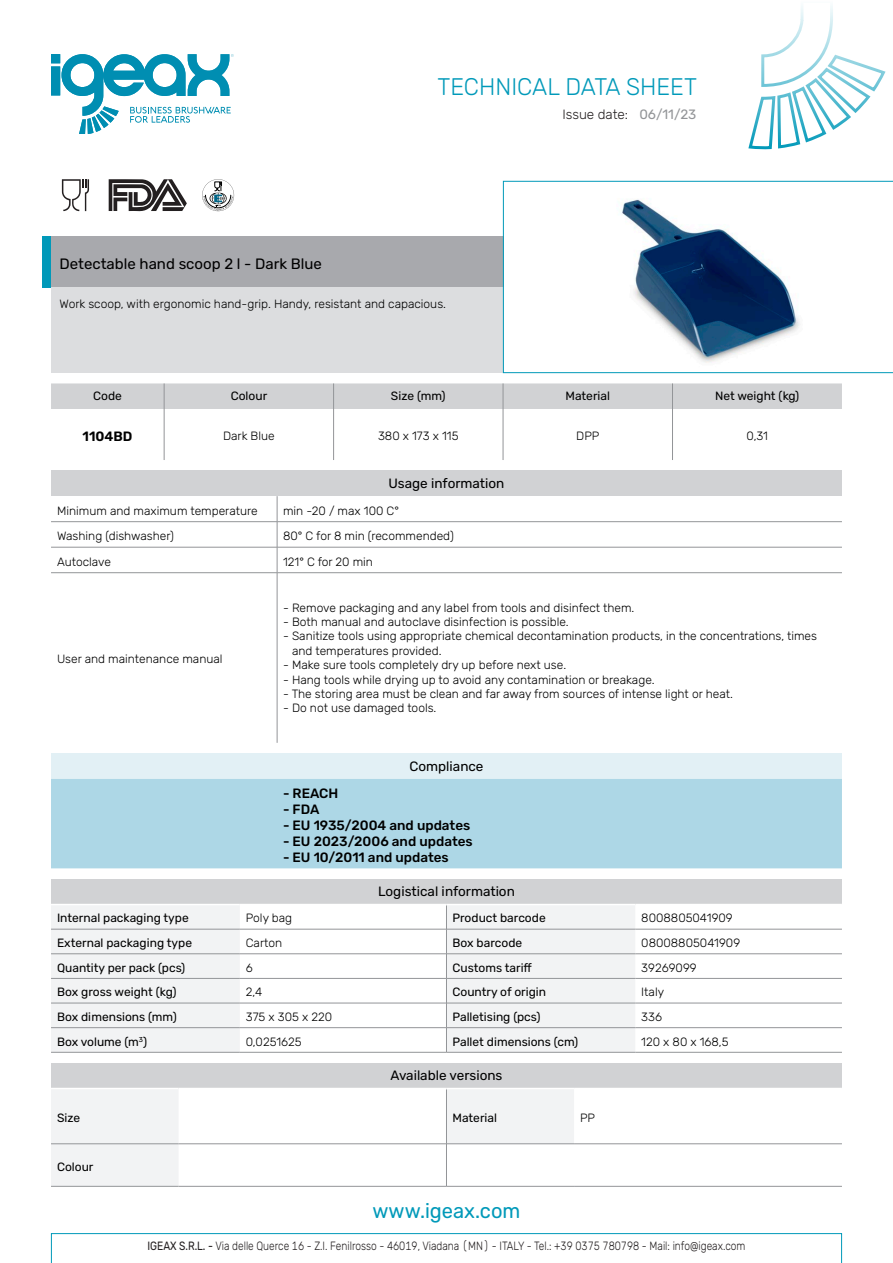
<style>
.page{position:relative;width:893px;height:1263px;background:#fff}
.page>*{position:absolute;margin:0;border:0;box-sizing:border-box;transform-origin:0 0}
.t1{font:300 24px "Rubik";color:#0099b9}
.t2{font:20.85px "Rubik";color:#0099b9;scale:.96 1}
.t3{font:15px "Rubik";color:#000}
.t4{font:500 13.5px "Rubik";color:#000}
.t5{font:13.5px "Rubik";color:#000}
.t6{font:300 13.5px "Rubik";color:#231f20}
.t7{font:13.5px "Rubik";color:#939598}
.t8{font:600 13.5px "Rubik";color:#000}
.t9{font:300 12px/14.4px "Rubik";color:#000}
.t10{font:12px "Rubik";color:#000}
.t11{font:300 12px "Rubik";color:#231f20;scale:.85 1}
.s1{font-weight:400}
</style>
<div class="page">
<svg style="left:51px;top:1233px;width:791px;height:30px"></svg>
<svg style="left:51px;top:54px;width:183px;height:79px"></svg>
<svg style="left:748px;top:6px;width:138px;height:144px"></svg>
<div style="left:51px;top:383px;width:791px;height:26px;background:#d1d2d4"></div>
<hr style="left:164px;top:409px;width:1px;height:51px;background:#939598">
<hr style="left:333px;top:409px;width:1px;height:51px;background:#939598">
<hr style="left:503px;top:409px;width:1px;height:51px;background:#939598">
<hr style="left:672px;top:409px;width:1px;height:51px;background:#939598">
<div style="left:51px;top:753px;width:791px;height:26px;background:#e2f0f5"></div>
<div style="left:51px;top:779px;width:791px;height:89px;background:#add7e6"></div>
<svg style="left:109px;top:179px;width:78px;height:32px"></svg>
<svg style="left:202px;top:179px;width:32px;height:32px"></svg>
<svg style="left:62px;top:179px;width:27px;height:32px"></svg>
<div style="left:51px;top:1063px;width:791px;height:25px;background:#d1d2d4"></div>
<svg style="left:51px;top:1090px;width:523px;height:96px"></svg>
<div style="left:446px;top:1144px;width:128px;height:42px;background:#fff"></div>
<hr style="left:179px;top:1143px;width:267px;height:1px;background:#939598">
<hr style="left:447px;top:1143px;width:127px;height:1px;background:#939598">
<hr style="left:574px;top:1143px;width:268px;height:1px;background:#939598">
<hr style="left:51px;top:1186px;width:128px;height:1px;background:#939598">
<hr style="left:179px;top:1186px;width:267px;height:1px;background:#939598">
<hr style="left:446px;top:1186px;width:128px;height:1px;background:#939598">
<hr style="left:574px;top:1186px;width:268px;height:1px;background:#939598">
<hr style="left:446px;top:1089px;width:1px;height:55px;background:#939598">
<hr style="left:446px;top:1144px;width:1px;height:42px;background:#939598">
<hr style="left:51px;top:1143px;width:128px;height:1px;background:#939598">
<div style="left:51px;top:237px;width:452px;height:51px;background:#a8a9ad"></div>
<div style="left:43px;top:237px;width:8px;height:51px;background:#0099b9"></div>
<div style="left:51px;top:288px;width:452px;height:85px;background:#dcdddf"></div>
<div style="left:51px;top:471px;width:791px;height:25px;background:#d1d2d4"></div>
<svg style="left:277px;top:496px;width:1px;height:76px"></svg>
<hr style="left:277px;top:573px;width:1px;height:170px;background:#939598">
<hr style="left:51px;top:521px;width:226px;height:1px;background:#939598">
<hr style="left:277px;top:521px;width:565px;height:1px;background:#939598">
<hr style="left:51px;top:547px;width:226px;height:1px;background:#939598">
<hr style="left:277px;top:547px;width:565px;height:1px;background:#939598">
<hr style="left:51px;top:572px;width:226px;height:1px;background:#939598">
<hr style="left:277px;top:572px;width:565px;height:1px;background:#939598">
<div style="left:51px;top:879px;width:791px;height:25px;background:#d1d2d4"></div>
<svg style="left:51px;top:906px;width:584px;height:146px;fill:#f2f3f4"></svg>
<svg style="left:446px;top:905px;width:1px;height:147px"></svg>
<hr style="left:446px;top:929px;width:189px;height:1px;background:#939598">
<hr style="left:635px;top:929px;width:207px;height:1px;background:#939598">
<hr style="left:51px;top:953px;width:189px;height:1px;background:#939598">
<hr style="left:240px;top:953px;width:206px;height:1px;background:#939598">
<hr style="left:446px;top:953px;width:189px;height:1px;background:#939598">
<hr style="left:635px;top:953px;width:207px;height:1px;background:#939598">
<hr style="left:51px;top:978px;width:189px;height:1px;background:#939598">
<hr style="left:240px;top:978px;width:206px;height:1px;background:#939598">
<hr style="left:446px;top:978px;width:189px;height:1px;background:#939598">
<hr style="left:635px;top:978px;width:207px;height:1px;background:#939598">
<hr style="left:51px;top:1003px;width:189px;height:1px;background:#939598">
<hr style="left:240px;top:1003px;width:206px;height:1px;background:#939598">
<hr style="left:446px;top:1003px;width:189px;height:1px;background:#939598">
<hr style="left:635px;top:1003px;width:207px;height:1px;background:#939598">
<hr style="left:51px;top:1027px;width:189px;height:1px;background:#939598">
<hr style="left:240px;top:1027px;width:206px;height:1px;background:#939598">
<hr style="left:446px;top:1027px;width:189px;height:1px;background:#939598">
<hr style="left:635px;top:1027px;width:207px;height:1px;background:#939598">
<hr style="left:446px;top:1052px;width:189px;height:1px;background:#939598">
<hr style="left:635px;top:1052px;width:207px;height:1px;background:#939598">
<hr style="left:240px;top:929px;width:206px;height:1px;background:#939598">
<hr style="left:51px;top:1052px;width:189px;height:1px;background:#939598">
<hr style="left:240px;top:1052px;width:206px;height:1px;background:#939598">
<hr style="left:51px;top:929px;width:189px;height:1px;background:#939598">
<svg style="left:503px;top:181px;width:390px;height:192px"></svg>
<p class="t1" style="left:437px;top:73px;width:261px">TECHNICAL DATA SHEET</p>
<p class="t6" style="left:562px;top:107px;width:67px">Issue date:</p>
<p class="t7" style="left:639px;top:107px;width:59px">06/11/23</p>
<p class="t3" style="left:60px;top:256px;width:264px">Detectable hand scoop 2 l - Dark Blue</p>
<p class="t9" style="left:60px;top:296px;width:388px">Work scoop, with ergonomic hand-grip. Handy, resistant and capacious.</p>
<p class="t10" style="left:93px;top:390px;width:30px">Code</p>
<p class="t10" style="left:231px;top:390px;width:38px">Colour</p>
<p class="t10" style="left:391px;top:390px;width:56px">Size (mm)</p>
<p class="t10" style="left:565px;top:390px;width:46px">Material</p>
<p class="t10" style="left:715px;top:390px;width:86px">Net weight (kg)</p>
<p class="t8" style="left:83px;top:429px;width:51px">1104BD</p>
<p class="t9" style="left:223px;top:429px;width:53px">Dark Blue</p>
<p class="t9" style="left:378px;top:429px;width:82px">380 x 173 x 115</p>
<p class="t9" style="left:576px;top:429px;width:25px">DPP</p>
<p class="t9" style="left:746px;top:429px;width:23px">0,31</p>
<p class="t5" style="left:388px;top:476px;width:117px">Usage information</p>
<p class="t9" style="left:57px;top:503px;width:202px">Minimum and maximum temperature</p>
<p class="t9" style="left:283px;top:503px;width:117px">min -20 / max 100 C°</p>
<p class="t9" style="left:57px;top:529px;width:119px">Washing (dishwasher)</p>
<p class="t9" style="left:283px;top:529px;width:172px">80° C for 8 min (recommended)</p>
<p class="t9" style="left:57px;top:554px;width:55px">Autoclave</p>
<p class="t9" style="left:283px;top:554px;width:91px">121° C for 20 min</p>
<p class="t9" style="left:57px;top:652px;width:167px">User and maintenance manual</p>
<p class="t9" style="left:283px;top:600px;width:353px">- Remove packaging and any label from tools and disinfect them.</p>
<p class="t9" style="left:283px;top:615px;width:287px">- Both manual and autoclave disinfection is possible.</p>
<p class="t9" style="left:292px;top:629px;width:526px;text-indent:-9px">- Sanitize tools using appropriate chemical decontamination products, in the concentrations, times and temperatures provided.</p>
<p class="t9" style="left:283px;top:658px;width:285px">- Make sure tools completely dry up before next use.</p>
<p class="t9" style="left:283px;top:672px;width:373px">- Hang tools while drying up to avoid any contamination or breakage.</p>
<p class="t9" style="left:283px;top:687px;width:451px">- The storing area must be clean and far away from sources of intense light or heat.</p>
<p class="t9" style="left:283px;top:701px;width:155px">- Do not use damaged tools.</p>
<p class="t5" style="left:409px;top:759px;width:76px">Compliance</p>
<p class="t4" style="left:283px;top:785px;width:57px">- REACH</p>
<p class="t4" style="left:283px;top:801px;width:38px">- FDA</p>
<p class="t4" style="left:283px;top:818px;width:189px">- EU 1935/2004 and updates</p>
<p class="t4" style="left:283px;top:834px;width:191px">- EU 2023/2006 and updates</p>
<p class="t4" style="left:283px;top:850px;width:167px">- EU 10/2011 and updates</p>
<p class="t5" style="left:378px;top:884px;width:138px">Logistical information</p>
<p class="t10" style="left:57px;top:911px;width:133px">Internal packaging type</p>
<p class="t9" style="left:246px;top:911px;width:48px">Poly bag</p>
<p class="t10" style="left:452px;top:911px;width:95px">Product barcode</p>
<p class="t9" style="left:641px;top:911px;width:93px">8008805041909</p>
<p class="t10" style="left:57px;top:936px;width:137px">External packaging type</p>
<p class="t9" style="left:246px;top:936px;width:38px">Carton</p>
<p class="t10" style="left:452px;top:936px;width:71px">Box barcode</p>
<p class="t9" style="left:641px;top:936px;width:100px">08008805041909</p>
<p class="t10" style="left:57px;top:961px;width:130px">Quantity per pack (pcs)</p>
<p class="t9" style="left:246px;top:961px;width:8px">6</p>
<p class="t10" style="left:452px;top:961px;width:81px">Customs tariff</p>
<p class="t9" style="left:641px;top:961px;width:57px">39269099</p>
<p class="t10" style="left:57px;top:985px;width:121px">Box gross weight (kg)</p>
<p class="t9" style="left:246px;top:985px;width:18px">2,4</p>
<p class="t10" style="left:452px;top:985px;width:95px">Country of origin</p>
<p class="t9" style="left:641px;top:985px;width:24px">Italy</p>
<p class="t10" style="left:57px;top:1010px;width:121px">Box dimensions (mm)</p>
<p class="t9" style="left:246px;top:1010px;width:88px">375 x 305 x 220</p>
<p class="t10" style="left:452px;top:1010px;width:90px">Palletising (pcs)</p>
<p class="t9" style="left:641px;top:1010px;width:22px">336</p>
<p class="t10" style="left:57px;top:1035px;width:92px">Box volume (m<sup>3</sup>)</p>
<p class="t9" style="left:246px;top:1034px;width:57px">0,0251625</p>
<p class="t10" style="left:452px;top:1035px;width:127px">Pallet dimensions (cm)</p>
<p class="t9" style="left:641px;top:1034px;width:89px">120 x 80 x 168,5</p>
<p class="t5" style="left:390px;top:1068px;width:114px">Available versions</p>
<p class="t10" style="left:57px;top:1111px;width:25px">Size</p>
<p class="t10" style="left:452px;top:1111px;width:46px">Material</p>
<p class="t9" style="left:580px;top:1111px;width:17px">PP</p>
<p class="t10" style="left:57px;top:1160px;width:38px">Colour</p>
<h2 class="t2" style="left:373px;top:1199px;width:156px">www.igeax.com</h2>
<p class="t11" style="left:147px;top:1239px;width:705px"><span class="s1">IGEAX S.R.L. -</span> Via delle Querce 16 - Z.I. Fenilrosso - 46019, Viadana (MN) - ITALY - Tel.: +39 0375 780798 - Mail: info@igeax.com</p>
</div>
